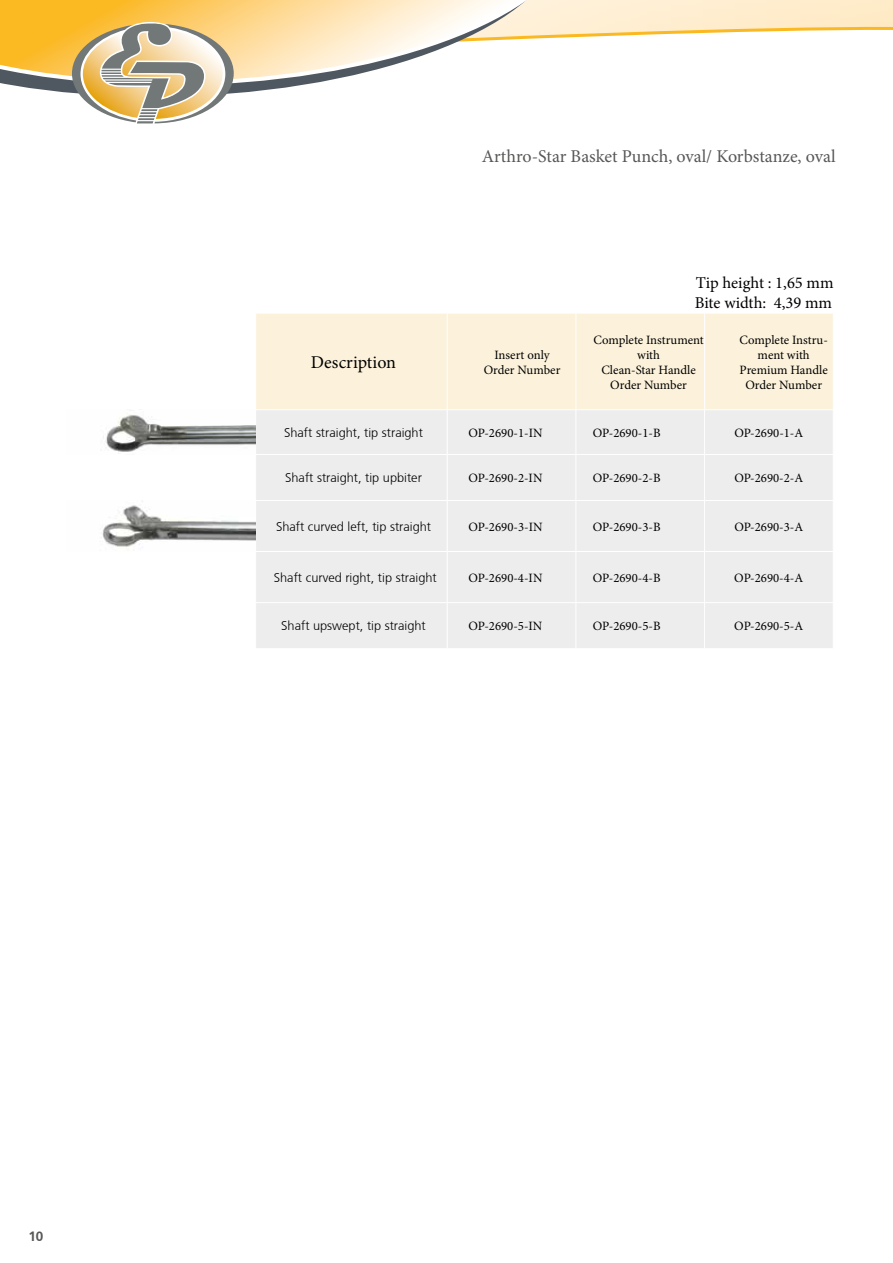
<style>
.page{position:relative;width:893px;height:1263px;background:#fff}
.page>*{position:absolute;margin:0;border:0;box-sizing:border-box;transform-origin:0 0}
.t1{font:18px "Minion Pro";color:#575756}
.t2{font:18px "Minion Pro";color:#000}
.t3{font:16.5px/19.8px "Minion Pro";color:#000}
.t4{font:700 13.5px "Frutiger CE";color:#575756}
.t5{font:12.75px/15px "Minion Pro";color:#000;text-align:center}
.t6{font:300 12.75px "Frutiger CE";color:#000}
</style>
<div class="page">
<svg style="left:137px;top:0;width:756px;height:124px"></svg>
<svg style="left:54px;top:91px;width:510px;height:13px"></svg>
<svg style="left:0;top:0;width:578px;height:91px"></svg>
<svg style="left:72px;top:22px;width:162px;height:101px"></svg>
<div style="left:256px;top:314px;width:577px;height:95px;background:#fcf2db"></div>
<div style="left:256px;top:410px;width:577px;height:90px;background:#ededed"></div>
<div style="left:256px;top:501px;width:577px;height:147px;background:#ededed"></div>
<hr style="left:447px;top:313px;width:1px;height:97px;background:#fff">
<hr style="left:576px;top:313px;width:1px;height:97px;background:#fff">
<hr style="left:704px;top:313px;width:1px;height:97px;background:#fff">
<hr style="left:447px;top:410px;width:1px;height:44px;background:#fff">
<hr style="left:576px;top:410px;width:1px;height:44px;background:#fff">
<hr style="left:704px;top:410px;width:1px;height:44px;background:#fff">
<hr style="left:256px;top:454px;width:191px;height:1px;background:#fff">
<hr style="left:447px;top:454px;width:129px;height:1px;background:#fff">
<hr style="left:447px;top:455px;width:1px;height:45px;background:#fff">
<hr style="left:576px;top:454px;width:129px;height:1px;background:#fff">
<hr style="left:576px;top:455px;width:1px;height:45px;background:#fff">
<hr style="left:705px;top:454px;width:128px;height:1px;background:#fff">
<hr style="left:704px;top:455px;width:1px;height:45px;background:#fff">
<hr style="left:447px;top:501px;width:1px;height:50px;background:#fff">
<hr style="left:576px;top:501px;width:1px;height:50px;background:#fff">
<hr style="left:704px;top:501px;width:1px;height:50px;background:#fff">
<hr style="left:447px;top:552px;width:1px;height:50px;background:#fff">
<hr style="left:576px;top:552px;width:1px;height:50px;background:#fff">
<hr style="left:704px;top:552px;width:1px;height:50px;background:#fff">
<hr style="left:447px;top:603px;width:1px;height:45px;background:#fff">
<hr style="left:576px;top:603px;width:1px;height:45px;background:#fff">
<hr style="left:704px;top:603px;width:1px;height:45px;background:#fff">
<hr style="left:256px;top:551px;width:191px;height:1px;background:#fff">
<hr style="left:447px;top:551px;width:129px;height:1px;background:#fff">
<hr style="left:576px;top:551px;width:129px;height:1px;background:#fff">
<hr style="left:705px;top:551px;width:128px;height:1px;background:#fff">
<hr style="left:256px;top:602px;width:191px;height:1px;background:#fff">
<hr style="left:447px;top:602px;width:129px;height:1px;background:#fff">
<hr style="left:576px;top:602px;width:129px;height:1px;background:#fff">
<hr style="left:705px;top:602px;width:128px;height:1px;background:#fff">
<img style="left:103px;top:414px;width:152px;height:38px">
<img style="left:102px;top:501px;width:153px;height:46px">
<h1 class="t1" style="left:482px;top:144px;width:355px">Arthro-Star Basket Punch, oval/ Korbstanze, oval</h1>
<h1 class="t2" style="left:311px;top:350px;width:87px">Description</h1>
<p class="t5" style="left:484px;top:347px;width:78px">Insert only<br>Order Number</p>
<p class="t3" style="left:695px;top:273px;width:140px">Tip height : 1,65 mm<br>Bite width: 4,39 mm</p>
<p class="t5" style="left:593px;top:332px;width:112px">Complete Instrument with<br>Clean-Star Handle<br>Order Number</p>
<p class="t5" style="left:739px;top:332px;width:90px">Complete Instru&shy;ment with<br>Premium Handle<br>Order Number</p>
<p class="t6" style="left:284px;top:425px;width:140px">Shaft straight, tip straight</p>
<p class="t5" style="left:468px;top:425px;width:76px">OP-2690-1-IN</p>
<p class="t5" style="left:593px;top:425px;width:69px">OP-2690-1-B</p>
<p class="t5" style="left:734px;top:425px;width:70px">OP-2690-1-A</p>
<p class="t6" style="left:285px;top:470px;width:138px">Shaft straight, tip upbiter</p>
<p class="t5" style="left:468px;top:471px;width:76px">OP-2690-2-IN</p>
<p class="t5" style="left:593px;top:471px;width:69px">OP-2690-2-B</p>
<p class="t5" style="left:734px;top:471px;width:70px">OP-2690-2-A</p>
<p class="t6" style="left:276px;top:519px;width:157px">Shaft curved left, tip straight</p>
<p class="t5" style="left:468px;top:519px;width:76px">OP-2690-3-IN</p>
<p class="t5" style="left:593px;top:519px;width:69px">OP-2690-3-B</p>
<p class="t5" style="left:734px;top:519px;width:70px">OP-2690-3-A</p>
<p class="t6" style="left:274px;top:570px;width:164px">Shaft curved right, tip straight</p>
<p class="t5" style="left:468px;top:570px;width:76px">OP-2690-4-IN</p>
<p class="t5" style="left:593px;top:570px;width:69px">OP-2690-4-B</p>
<p class="t5" style="left:734px;top:570px;width:70px">OP-2690-4-A</p>
<p class="t6" style="left:281px;top:619px;width:146px">Shaft upswept, tip straight</p>
<p class="t5" style="left:468px;top:619px;width:76px">OP-2690-5-IN</p>
<p class="t5" style="left:593px;top:619px;width:69px">OP-2690-5-B</p>
<p class="t5" style="left:734px;top:619px;width:70px">OP-2690-5-A</p>
<p class="t4" style="left:28px;top:1228px;width:17px">10</p>
</div>
